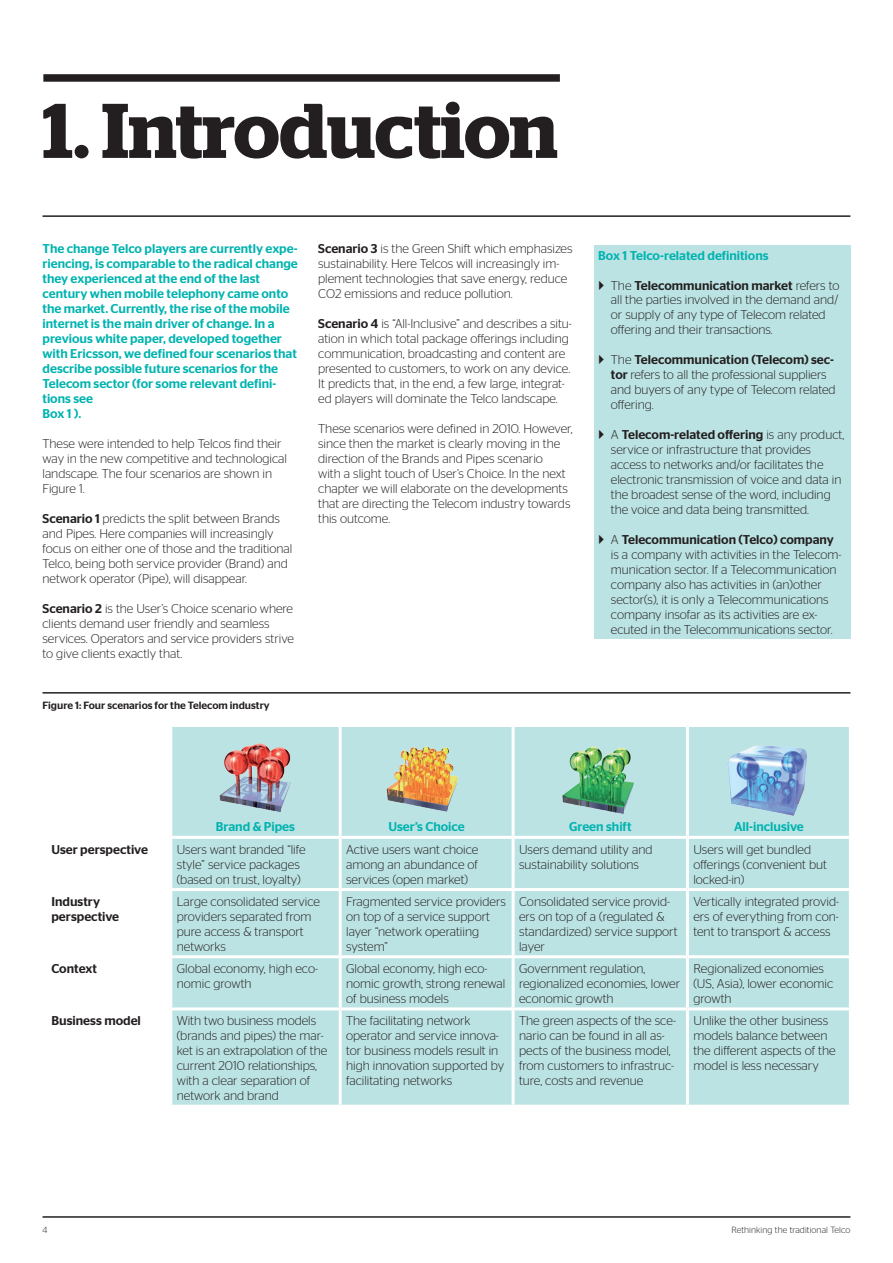
<style>
.page{position:relative;width:893px;height:1263px;background:#fff}
.page>*{position:absolute;margin:0;border:0;box-sizing:border-box;transform-origin:0 0}
.t1{font:600 77.25px "Stag";letter-spacing:-.005em;color:#231f20}
.t2{font:300 12.75px/15px "Stag Sans";color:#231f20}
.t3{font:500 12.75px/15px "Stag Sans";color:#00b3b0}
.t4{font:500 12.75px/15px "Stag Sans";color:#231f20}
.t5{font:500 10.5px "Stag Sans";color:#231f20}
.t6{font:300 9px "Stag Sans";letter-spacing:.01em;color:#231f20}
.s1{font-weight:500}
</style>
<div class="page">
<hr style="left:43px;top:1216px;width:807px;height:2px;background:#231f20">
<div style="left:43px;top:74px;width:517px;height:8px;background:#231f20"></div>
<hr style="left:43px;top:215px;width:807px;height:2px;background:#231f20">
<hr style="left:43px;top:692px;width:807px;height:2px;background:#231f20">
<div style="left:594px;top:245px;width:256px;height:393px;background:#bce3e3"></div>
<div style="left:172px;top:727px;width:677px;height:378px;background:#bce3e3"></div>
<hr style="left:339px;top:727px;width:3px;height:109px;background:#fff">
<hr style="left:512px;top:727px;width:3px;height:109px;background:#fff">
<hr style="left:686px;top:727px;width:3px;height:109px;background:#fff">
<hr style="left:171px;top:836px;width:169px;height:3px;background:#fff">
<hr style="left:340px;top:836px;width:173px;height:3px;background:#fff">
<hr style="left:339px;top:839px;width:3px;height:49px;background:#fff">
<hr style="left:513px;top:836px;width:174px;height:3px;background:#fff">
<hr style="left:512px;top:839px;width:3px;height:49px;background:#fff">
<hr style="left:687px;top:836px;width:165px;height:3px;background:#fff">
<hr style="left:686px;top:839px;width:3px;height:49px;background:#fff">
<hr style="left:171px;top:888px;width:169px;height:3px;background:#fff">
<hr style="left:340px;top:888px;width:173px;height:3px;background:#fff">
<hr style="left:339px;top:891px;width:3px;height:64px;background:#fff">
<hr style="left:513px;top:888px;width:174px;height:3px;background:#fff">
<hr style="left:512px;top:891px;width:3px;height:64px;background:#fff">
<hr style="left:687px;top:888px;width:165px;height:3px;background:#fff">
<hr style="left:686px;top:891px;width:3px;height:64px;background:#fff">
<hr style="left:171px;top:955px;width:169px;height:3px;background:#fff">
<hr style="left:340px;top:955px;width:173px;height:3px;background:#fff">
<hr style="left:339px;top:958px;width:3px;height:49px;background:#fff">
<hr style="left:513px;top:955px;width:174px;height:3px;background:#fff">
<hr style="left:512px;top:958px;width:3px;height:49px;background:#fff">
<hr style="left:687px;top:955px;width:165px;height:3px;background:#fff">
<hr style="left:686px;top:958px;width:3px;height:49px;background:#fff">
<hr style="left:171px;top:1007px;width:169px;height:3px;background:#fff">
<hr style="left:340px;top:1007px;width:173px;height:3px;background:#fff">
<hr style="left:339px;top:1010px;width:3px;height:95px;background:#fff">
<hr style="left:513px;top:1007px;width:174px;height:3px;background:#fff">
<hr style="left:512px;top:1010px;width:3px;height:95px;background:#fff">
<hr style="left:687px;top:1007px;width:165px;height:3px;background:#fff">
<hr style="left:686px;top:1010px;width:3px;height:95px;background:#fff">
<img style="left:220px;top:743px;width:70px;height:68px">
<img style="left:383px;top:744px;width:78px;height:69px">
<img style="left:559px;top:745px;width:78px;height:69px">
<img style="left:727px;top:745px;width:81px;height:70px">
<h1 class="t1" style="left:43px;top:85px;width:517px">1. Introduction</h1>
<p class="t3" style="left:43px;top:241px;width:257px">The change Telco players are currently expe&shy;riencing, is comparable to the radical change they experienced at the end of the last century when mobile telephony came onto the market. Currently, the rise of the mobile internet is the main driver of change. In a previous white paper, developed together with Ericsson, we defined four scenarios that describe possible future scenarios for the Telecom sector (for some relevant defini&shy;tions see<br>Box 1 ).</p>
<p class="t2" style="left:43px;top:436px;width:246px">These were intended to help Telcos find their way in the new competitive and technological landscape. The four scenarios are shown in Figure 1.</p>
<p class="t2" style="left:43px;top:511px;width:251px"><span class="s1">Scenario 1</span> predicts the split between Brands and Pipes. Here companies will increasingly focus on either one of those and the traditional Telco, being both service provider (Brand) and network operator (Pipe), will disappear.</p>
<p class="t2" style="left:43px;top:601px;width:253px"><span class="s1">Scenario 2</span> is the User’s Choice scenario where clients demand user friendly and seamless services. Operators and service providers strive to give clients exactly that.</p>
<p class="t5" style="left:43px;top:699px;width:229px">Figure 1: Four scenarios for the Telecom industry</p>
<p class="t2" style="left:318px;top:241px;width:256px"><span class="s1">Scenario 3</span> is the Green Shift which emphasizes sustainability. Here Telcos will increasingly im&shy;plement technologies that save energy, reduce CO2 emissions and reduce pollution.</p>
<p class="t2" style="left:318px;top:316px;width:255px"><span class="s1">Scenario 4</span> is “All-Inclusive” and describes a situ&shy;ation in which total package offerings including communication, broadcasting and content are presented to customers, to work on any device.<br>It predicts that, in the end, a few large, integrat&shy;ed players will dominate the Telco landscape.</p>
<p class="t2" style="left:318px;top:421px;width:256px">These scenarios were defined in 2010. However, since then the market is clearly moving in the direction of the Brands and Pipes scenario<br>with a slight touch of User’s Choice. In the next chapter we will elaborate on the developments that are directing the Telecom industry towards this outcome.</p>
<p class="t3" style="left:598px;top:248px;width:172px">Box 1 Telco-related definitions</p>
<p class="t2" style="left:611px;top:277px;width:230px">The <span class="s1">Telecommunication market</span> refers to all the parties involved in the demand and/ or supply of any type of Telecom related offering and their transactions.</p>
<p class="t2" style="left:611px;top:352px;width:226px">The <span class="s1">Telecommunication (Telecom) sec&shy;tor</span> refers to all the professional suppliers and buyers of any type of Telecom related offering.</p>
<p class="t2" style="left:611px;top:427px;width:235px">A <span class="s1">Telecom-related offering</span> is any product, service or infrastructure that provides access to networks and/or facilitates the electronic transmission of voice and data in the broadest sense of the word, including the voice and data being transmitted.</p>
<p class="t2" style="left:611px;top:532px;width:232px">A <span class="s1">Telecommunication (Telco) company </span>is a company with activities in the Telecom&shy;munication sector. If a Telecommunication company also has activities in (an)other sector(s), it is only a Telecommunications company insofar as its activities are ex&shy;ecuted in the Telecommunications sector.</p>
<p class="t3" style="left:216px;top:819px;width:81px">Brand &amp; Pipes</p>
<p class="t3" style="left:388px;top:819px;width:78px">User’s Choice</p>
<p class="t3" style="left:569px;top:819px;width:64px">Green shift</p>
<p class="t3" style="left:734px;top:819px;width:71px">All-inclusive</p>
<p class="t4" style="left:51px;top:841px;width:98px">User perspective</p>
<p class="t2" style="left:177px;top:841px;width:130px">Users want branded “life style” service packages (based on trust, loyalty)</p>
<p class="t2" style="left:346px;top:841px;width:134px;text-align:justify">Active users want choice among an abundance of services (open market)</p>
<p class="t2" style="left:519px;top:841px;width:135px">Users demand utility and sustainability solutions</p>
<p class="t2" style="left:693px;top:841px;width:135px">Users will get bundled offerings (convenient but locked-in)</p>
<p class="t4" style="left:51px;top:894px;width:69px">Industry perspective</p>
<p class="t2" style="left:177px;top:893px;width:145px">Large consolidated service providers separated from pure access &amp; transport networks</p>
<p class="t2" style="left:346px;top:893px;width:161px">Fragmented service providers on top of a service support layer “network operatiing system”</p>
<p class="t2" style="left:519px;top:893px;width:160px">Consolidated service provid&shy;ers on top of a (regulated &amp; standardized) service support layer</p>
<p class="t2" style="left:693px;top:893px;width:147px;text-align:justify">Vertically integrated provid&shy;ers of everything from con&shy;tent to transport &amp; access</p>
<p class="t4" style="left:51px;top:961px;width:47px">Context</p>
<p class="t2" style="left:177px;top:961px;width:143px">Global economy, high eco&shy;nomic growth</p>
<p class="t2" style="left:346px;top:961px;width:161px">Global economy, high eco&shy;nomic growth, strong renewal of business models</p>
<p class="t2" style="left:519px;top:961px;width:163px">Government regulation, regionalized economies, lower economic growth</p>
<p class="t2" style="left:693px;top:961px;width:141px">Regionalized economies (US, Asia), lower economic growth</p>
<p class="t4" style="left:51px;top:1013px;width:91px">Business model</p>
<p class="t2" style="left:177px;top:1013px;width:152px">With two business models (brands and pipes) the mar&shy;ket is an extrapolation of the current 2010 relationships, with a clear separation of network and brand</p>
<p class="t2" style="left:346px;top:1013px;width:160px">The facilitating network operator and service innova&shy;tor business models result in high innovation supported by facilitating networks</p>
<p class="t2" style="left:519px;top:1013px;width:158px">The green aspects of the sce&shy;nario can be found in all as&shy;pects of the business model, from customers to infrastruc&shy;ture, costs and revenue</p>
<p class="t2" style="left:693px;top:1013px;width:144px">Unlike the other business models balance between the different aspects of the model is less necessary</p>
<p class="t6" style="left:43px;top:1225px;width:6px">4</p>
<p class="t6" style="left:731px;top:1225px;width:121px">Rethinking the traditional Telco</p>
</div>
